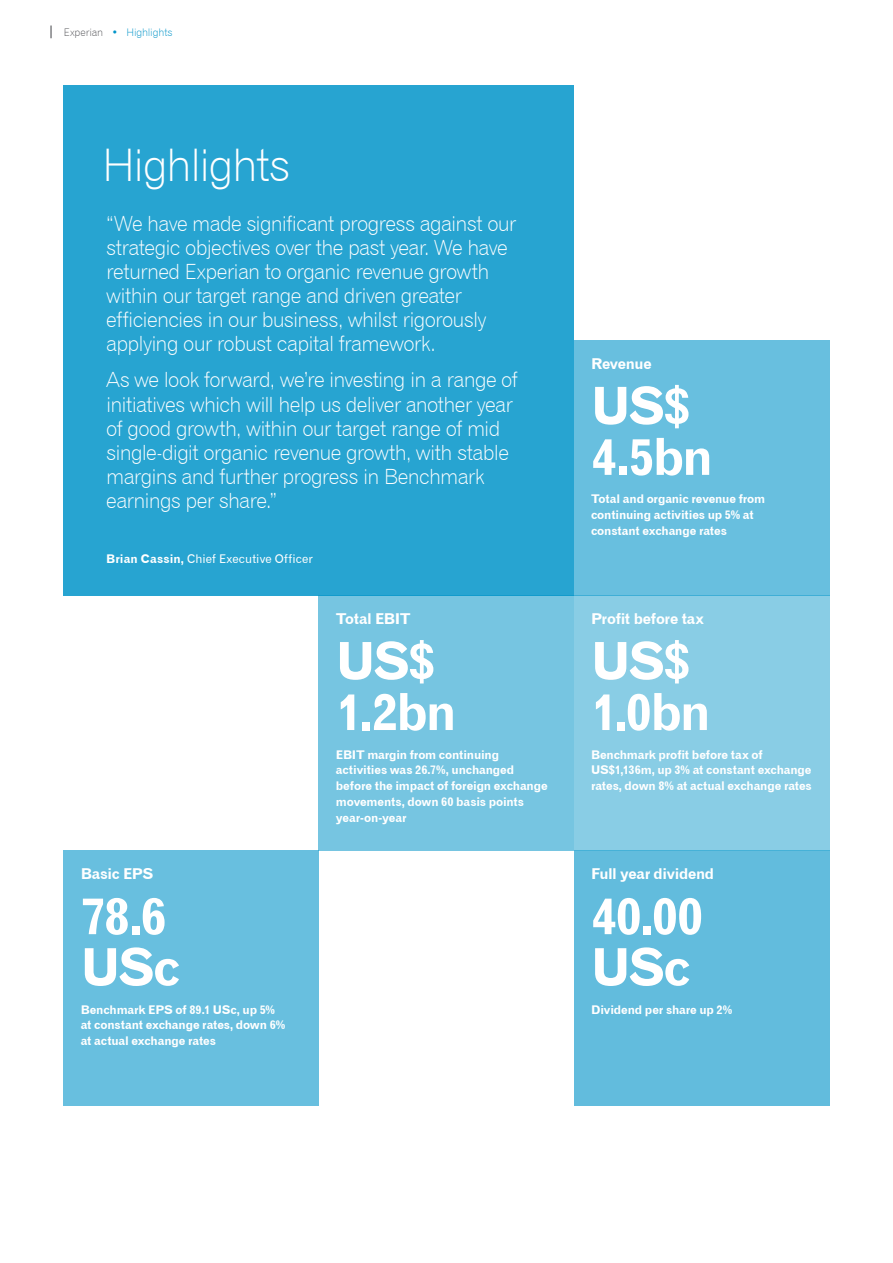
<style>
.page{position:relative;width:893px;height:1263px;background:#fff}
.page>*{position:absolute;margin:0;border:0;box-sizing:border-box;transform-origin:0 0}
.t1{font:51px/51px "Gothic 720 BT Bold B";letter-spacing:-.04em;color:#fff}
.t2{font:45px "Gothic 720 BT Light B";letter-spacing:-.04em;color:#fff}
.t3{font:21px/24px "Gothic 720 BT Light B";letter-spacing:-.035em;color:#fff}
.t4{font:15px "Gothic 720 BT Bold B";letter-spacing:-.02em;color:#fff}
.t5{font:12px/15.8px "Gothic 720 BT Bold B";letter-spacing:-.015em;color:#fff}
.t6{font:12px "Gothic 720 BT Roman B";letter-spacing:.005em;color:#fff}
.t7{font:10.5px "Gothic 720 BT Light B";letter-spacing:-.02em;color:#0094c9}
.t8{font:10.5px "Gothic 720 BT Light B";color:#55565a}
.s1{color:#0094c9}
.s2{font-family:"Gothic 720 BT Bold B"}
</style>
<div class="page">
<svg style="left:50px;top:26px;width:2px;height:12px"></svg>
<div style="left:319px;top:595px;width:255px;height:255px;background:#76c5e1"></div>
<div style="left:574px;top:595px;width:255px;height:255px;background:#89cde5"></div>
<div style="left:574px;top:850px;width:255px;height:256px;background:#62bcdd"></div>
<div style="left:64px;top:850px;width:255px;height:256px;background:#68bfdf"></div>
<div style="left:64px;top:85px;width:510px;height:510px;background:#27a4d1"></div>
<div style="left:574px;top:340px;width:255px;height:255px;background:#68bfdf"></div>
<p class="t8" style="left:64px;top:26px;width:56px">Experian <span class="s1">•</span></p>
<p class="t7" style="left:127px;top:26px;width:48px">Highlights</p>
<h2 class="t2" style="left:102px;top:138px;width:190px">Highlights</h2>
<p class="t3" style="left:106px;top:211px;width:412px">“We have made significant progress against our strategic objectives over the past year. We have returned Experian to organic revenue growth within our target range and driven greater efficiencies in our business, whilst rigorously applying our robust capital framework.</p>
<p class="t3" style="left:106px;top:368px;width:413px">As we look forward, we’re investing in a range of initiatives which will help us deliver another year of good growth, within our target range of mid single-digit organic revenue growth, with stable margins and further progress in Benchmark earnings per share.”</p>
<p class="t6" style="left:106px;top:551px;width:208px"><span class="s2">Brian Cassin,</span> Chief Executive Officer</p>
<p class="t4" style="left:81px;top:864px;width:74px">Basic EPS</p>
<h1 class="t1" style="left:81px;top:890px;width:101px">78.6<br>USc</h1>
<p class="t5" style="left:81px;top:1001px;width:206px">Benchmark EPS of 89.1 USc, up 5% at constant exchange rates, down 6% at actual exchange rates</p>
<p class="t4" style="left:336px;top:609px;width:76px">Total EBIT</p>
<h1 class="t1" style="left:336px;top:635px;width:122px">US$<br>1.2bn</h1>
<p class="t5" style="left:336px;top:746px;width:213px">EBIT margin from continuing activities was 26.7%, unchanged before the impact of foreign exchange movements, down 60 basis points year-on-year</p>
<p class="t4" style="left:591px;top:354px;width:62px">Revenue</p>
<h1 class="t1" style="left:591px;top:380px;width:124px">US$<br>4.5bn</h1>
<p class="t5" style="left:591px;top:491px;width:176px">Total and organic revenue from continuing activities up 5% at constant exchange rates</p>
<p class="t4" style="left:591px;top:609px;width:114px">Profit before tax</p>
<h1 class="t1" style="left:591px;top:635px;width:121px">US$<br>1.0bn</h1>
<p class="t5" style="left:591px;top:746px;width:222px">Benchmark profit before tax of<br>US$1,136m, up 3% at constant exchange rates, down 8% at actual exchange rates</p>
<p class="t4" style="left:591px;top:864px;width:125px">Full year dividend</p>
<h1 class="t1" style="left:591px;top:890px;width:114px">40.00<br>USc</h1>
<p class="t5" style="left:591px;top:1001px;width:143px">Dividend per share up 2%</p>
</div>
